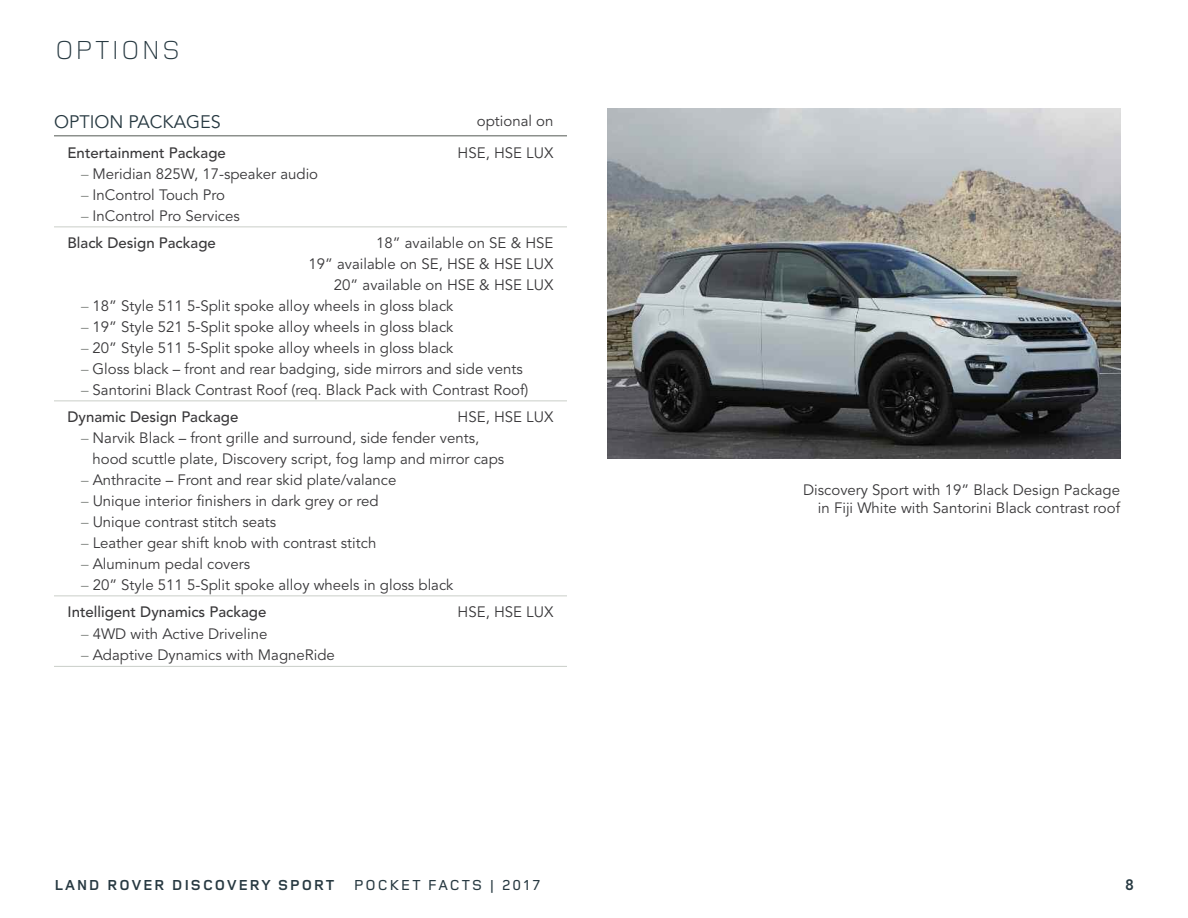
<style>
.page{position:relative;width:1188px;height:918px;background:#fff}
.page>*{position:absolute;margin:0;border:0;box-sizing:border-box;transform-origin:0 0}
.t1{font:300 27px "Land Rover Wide";color:#273941}
.t2{font:18px "Avenir";color:#273941}
.t3{font:15px/27px "Avenir";color:#39383a}
.t4{font:700 15px "Land Rover Wide";letter-spacing:.05em;color:#273941}
.t5{font:500 15px "Avenir";color:#39383a}
.t6{font:800 15px "Avenir";color:#273941}
.s1{color:#8c908c}
.s2{font-weight:500}
</style>
<div class="page">
<hr style="left:54px;top:135px;width:513px;height:1px;background:#8c908c">
<hr style="left:54px;top:226px;width:513px;height:1px;background:#cacec8">
<hr style="left:54px;top:400px;width:513px;height:1px;background:#cacec8">
<hr style="left:54px;top:596px;width:513px;height:1px;background:#cacec8">
<hr style="left:54px;top:666px;width:513px;height:1px;background:#cacec8">
<img style="left:607px;top:108px;width:513px;height:351px">
<h1 class="t1" style="left:54px;top:34px;width:129px">OPTIONS</h1>
<p class="t2" style="left:54px;top:111px;width:168px">OPTION PACKAGES</p>
<p class="t3" style="left:477px;top:108px;width:78px">optional on</p>
<p class="t5" style="left:68px;top:139px;width:160px">Entertainment Package</p>
<p class="t3" style="left:458px;top:139px;width:97px">HSE, HSE LUX</p>
<p class="t3" style="left:81px;top:160px;width:239px"><span class="s1">–</span> Meridian 825W, 17-speaker audio</p>
<p class="t3" style="left:81px;top:181px;width:146px"><span class="s1">–</span> InControl Touch Pro</p>
<p class="t3" style="left:68px;top:202px;width:174px;text-indent:14px"><span class="s1">–</span> InControl Pro Services<br><span class="s2">Black Design Package</span></p>
<p class="t3" style="left:308px;top:232px;width:247px;line-height:21px;text-align:right">18” available on SE &amp; HSE<br>19” available on SE, HSE &amp; HSE LUX<br>20” available on HSE &amp; HSE LUX</p>
<p class="t3" style="left:81px;top:292px;width:374px"><span class="s1">–</span> 18” Style 511 5-Split spoke alloy wheels in gloss black</p>
<p class="t3" style="left:81px;top:313px;width:374px"><span class="s1">–</span> 19” Style 521 5-Split spoke alloy wheels in gloss black</p>
<p class="t3" style="left:81px;top:334px;width:374px"><span class="s1">–</span> 20” Style 511 5-Split spoke alloy wheels in gloss black</p>
<p class="t3" style="left:81px;top:355px;width:443px"><span class="s1">–</span> Gloss black – front and rear badging, side mirrors and side vents</p>
<p class="t3" style="left:68px;top:376px;width:462px;text-indent:13px"><span class="s1">–</span> Santorini Black Contrast Roof (req. Black Pack with Contrast Roof)<br><span class="s2">Dynamic Design Package</span></p>
<p class="t3" style="left:458px;top:403px;width:97px">HSE, HSE LUX</p>
<p class="t3" style="left:92px;top:427px;width:413px;line-height:21px;text-indent:-11px"><span class="s1">–</span> Narvik Black – front grille and surround, side fender vents, hood scuttle plate, Discovery script, fog lamp and mirror caps</p>
<p class="t3" style="left:81px;top:466px;width:317px"><span class="s1">–</span> Anthracite – Front and rear skid plate/valance</p>
<p class="t3" style="left:81px;top:487px;width:299px"><span class="s1">–</span> Unique interior finishers in dark grey or red</p>
<p class="t3" style="left:81px;top:508px;width:197px"><span class="s1">–</span> Unique contrast stitch seats</p>
<p class="t3" style="left:81px;top:529px;width:297px"><span class="s1">–</span> Leather gear shift knob with contrast stitch</p>
<p class="t3" style="left:81px;top:550px;width:171px"><span class="s1">–</span> Aluminum pedal covers</p>
<p class="t3" style="left:68px;top:571px;width:388px;text-indent:13px"><span class="s1">–</span> 20” Style 511 5-Split spoke alloy wheels in gloss black<br><span class="s2">Intelligent Dynamics Package</span></p>
<p class="t3" style="left:458px;top:598px;width:97px">HSE, HSE LUX</p>
<p class="t3" style="left:81px;top:621px;width:188px"><span class="s1">–</span> 4WD with Active Driveline</p>
<p class="t3" style="left:81px;top:642px;width:255px"><span class="s1">–</span> Adaptive Dynamics with MagneRide</p>
<p class="t3" style="left:803px;top:481px;width:318px;line-height:18px;text-align:right">Discovery Sport with 19” Black Design Package in Fiji White with Santorini Black contrast roof</p>
<p class="t4" style="left:54px;top:876px;width:488px">LAND ROVER DISCOVERY SPORT <span class="s2">POCKET FACTS | 2017</span></p>
<p class="t6" style="left:1125px;top:873px;width:10px">8</p>
</div>
